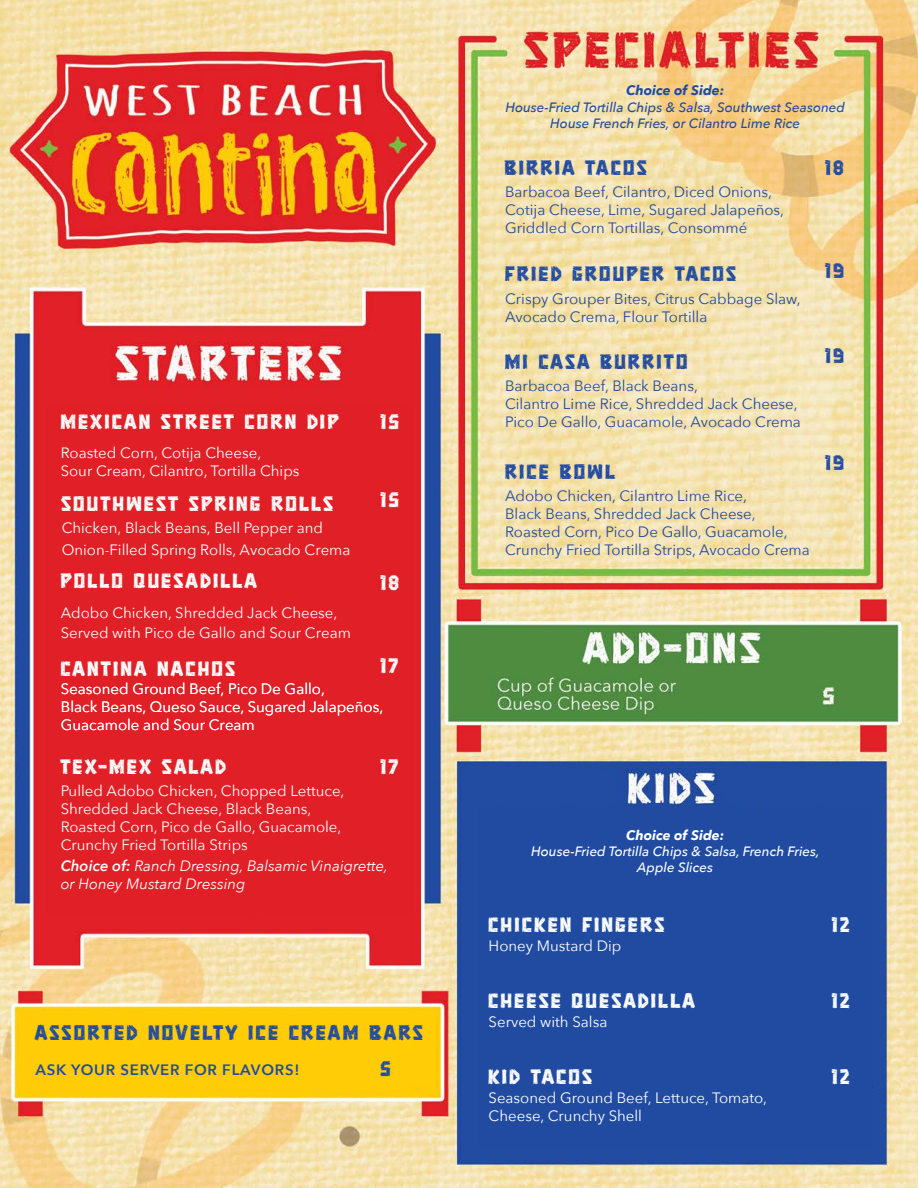
<style>
.page{position:relative;width:918px;height:1188px;background:#fff}
.page>*{position:absolute;margin:0;border:0;box-sizing:border-box;transform-origin:0 0}
.t1{font:21.3px "BEACHCLUB Grunge";letter-spacing:.1em;color:#214ba1}
.t2{font:21.15px "BEACHCLUB Grunge";letter-spacing:.1em;color:#fff}
.t3{font:21.15px "BEACHCLUB Grunge";letter-spacing:.1em;color:#214ba1}
.t4{font:21.15px "BEACHCLUB Grunge";letter-spacing:.1em;color:#feffff}
.t5{font:15px/18px "Avenir Next";color:#fcffff}
.t6{font:15px/18px "Avenir Next";color:#214ba1}
.t7{font:15px/18px "Avenir Next";color:#feffff}
.t8{font:italic 15px/18px "Avenir Next";color:#fcffff}
.t9{font:600 15px "Avenir Next";letter-spacing:.05em;color:#214ba1}
.t10{font:italic 500 13.5px/16.2px "Avenir Next";color:#214ba1;text-align:center}
.t11{font:italic 500 13.5px/16.2px "Avenir Next";color:#fff;text-align:center}
.t12{font:italic 700 13.5px "Avenir Next";color:#214ba1}
.t13{font:italic 700 13.5px "Avenir Next";color:#fff}
.s1{font-weight:600}
</style>
<div class="page">
<img style="left:0;top:0;width:918px;height:1188px">
<div style="left:47px;top:403px;width:367px;height:513px;background:#e11f26"></div>
<div style="left:479px;top:807px;width:393px;height:341px;background:#214ba1"></div>
<div style="left:50px;top:1011px;width:386px;height:76px;background:#ffcc06"></div>
<h2 class="t2" style="left:60px;top:410px;width:280px">MEXICAN STREET CORN DIP</h2>
<p class="t5" style="left:61px;top:444px;width:240px">Roasted Corn, Cotija Cheese,<br>Sour Cream, Cilantro, Tortilla Chips</p>
<h2 class="t2" style="left:61px;top:492px;width:274px">SOUTHWEST SPRING ROLLS</h2>
<p class="t5" style="left:62px;top:516px;width:290px;line-height:22px">Chicken, Black Beans, Bell Pepper and<br>Onion-Filled Spring Rolls, Avocado Crema</p>
<h2 class="t2" style="left:60px;top:569px;width:198px">POLLO QUESADILLA</h2>
<p class="t5" style="left:61px;top:602px;width:292px;line-height:20.7px">Adobo Chicken, Shredded Jack Cheese,<br>Served with Pico de Gallo and Sour Cream</p>
<h2 class="t2" style="left:60px;top:656px;width:176px">CANTINA NACHOS</h2>
<h2 class="t2" style="left:380px;top:410px;width:20px">15</h2>
<h2 class="t2" style="left:380px;top:488px;width:20px">15</h2>
<h2 class="t2" style="left:380px;top:570px;width:21px">18</h2>
<h2 class="t2" style="left:380px;top:654px;width:20px">17</h2>
<p class="t5" style="left:61px;top:679px;width:324px">Seasoned Ground Beef, Pico De Gallo,<br>Black Beans, Queso Sauce, Sugared Jalapeños,<br>Guacamole and Sour Cream</p>
<h2 class="t2" style="left:60px;top:755px;width:167px">TEX-MEX SALAD</h2>
<h2 class="t2" style="left:380px;top:755px;width:20px">17</h2>
<p class="t5" style="left:61px;top:781px;width:285px">Pulled Adobo Chicken, Chopped Lettuce, Shredded Jack Cheese, Black Beans, Roasted Corn, Pico de Gallo, Guacamole, Crunchy Fried Tortilla Strips</p>
<p class="t8" style="left:61px;top:856px;width:329px"><span class="s1">Choice of:</span> Ranch Dressing, Balsamic Vinaigrette, or Honey Mustard Dressing</p>
<h1 class="t1" style="left:35px;top:1020px;width:390px">ASSORTED NOVELTY ICE CREAM BARS</h1>
<p class="t9" style="left:35px;top:1057px;width:266px">ASK YOUR SERVER FOR FLAVORS!</p>
<h2 class="t3" style="left:380px;top:1057px;width:12px">5</h2>
<p class="t12" style="left:626px;top:79px;width:100px">Choice of Side:</p>
<p class="t10" style="left:505px;top:98px;width:341px">House-Fried Tortilla Chips &amp; Salsa, Southwest Seasoned<br>House French Fries, or Cilantro Lime Rice</p>
<h2 class="t3" style="left:825px;top:155px;width:21px">18</h2>
<h2 class="t3" style="left:505px;top:155px;width:143px">BIRRIA TACOS</h2>
<p class="t6" style="left:505px;top:182px;width:281px">Barbacoa Beef, Cilantro, Diced Onions,<br>Cotija Cheese, Lime, Sugared Jalapeños,<br>Griddled Corn Tortillas, Consommé</p>
<h2 class="t3" style="left:505px;top:262px;width:233px">FRIED GROUPER TACOS</h2>
<p class="t6" style="left:505px;top:289px;width:297px">Crispy Grouper Bites, Citrus Cabbage Slaw,<br>Avocado Crema, Flour Tortilla</p>
<h2 class="t3" style="left:505px;top:349px;width:184px">MI CASA BURRITO</h2>
<p class="t6" style="left:505px;top:376px;width:297px">Barbacoa Beef, Black Beans,<br>Cilantro Lime Rice, Shredded Jack Cheese,<br>Pico De Gallo, Guacamole, Avocado Crema</p>
<h2 class="t3" style="left:505px;top:460px;width:112px">RICE BOWL</h2>
<p class="t6" style="left:505px;top:486px;width:306px">Adobo Chicken, Cilantro Lime Rice,<br>Black Beans, Shredded Jack Cheese, Roasted Corn, Pico De Gallo, Guacamole, Crunchy Fried Tortilla Strips, Avocado Crema</p>
<h2 class="t3" style="left:825px;top:259px;width:21px">19</h2>
<h2 class="t3" style="left:825px;top:343px;width:21px">19</h2>
<h2 class="t3" style="left:825px;top:451px;width:21px">19</h2>
<p class="t13" style="left:626px;top:824px;width:100px">Choice of Side:</p>
<p class="t11" style="left:531px;top:843px;width:290px">House-Fried Tortilla Chips &amp; Salsa, French Fries,<br>Apple Slices</p>
<h2 class="t4" style="left:488px;top:913px;width:178px">CHICKEN FINGERS</h2>
<h2 class="t4" style="left:832px;top:913px;width:20px">12</h2>
<p class="t7" style="left:489px;top:936px;width:134px">Honey Mustard Dip</p>
<h2 class="t4" style="left:488px;top:989px;width:208px">CHEESE QUESADILLA</h2>
<h2 class="t4" style="left:832px;top:989px;width:20px">12</h2>
<p class="t7" style="left:489px;top:1012px;width:120px">Served with Salsa</p>
<h2 class="t4" style="left:488px;top:1064px;width:105px">KID TACOS</h2>
<h2 class="t4" style="left:832px;top:1064px;width:20px">12</h2>
<p class="t7" style="left:489px;top:1088px;width:280px">Seasoned Ground Beef, Lettuce, Tomato,<br>Cheese, Crunchy Shell</p>
</div>
